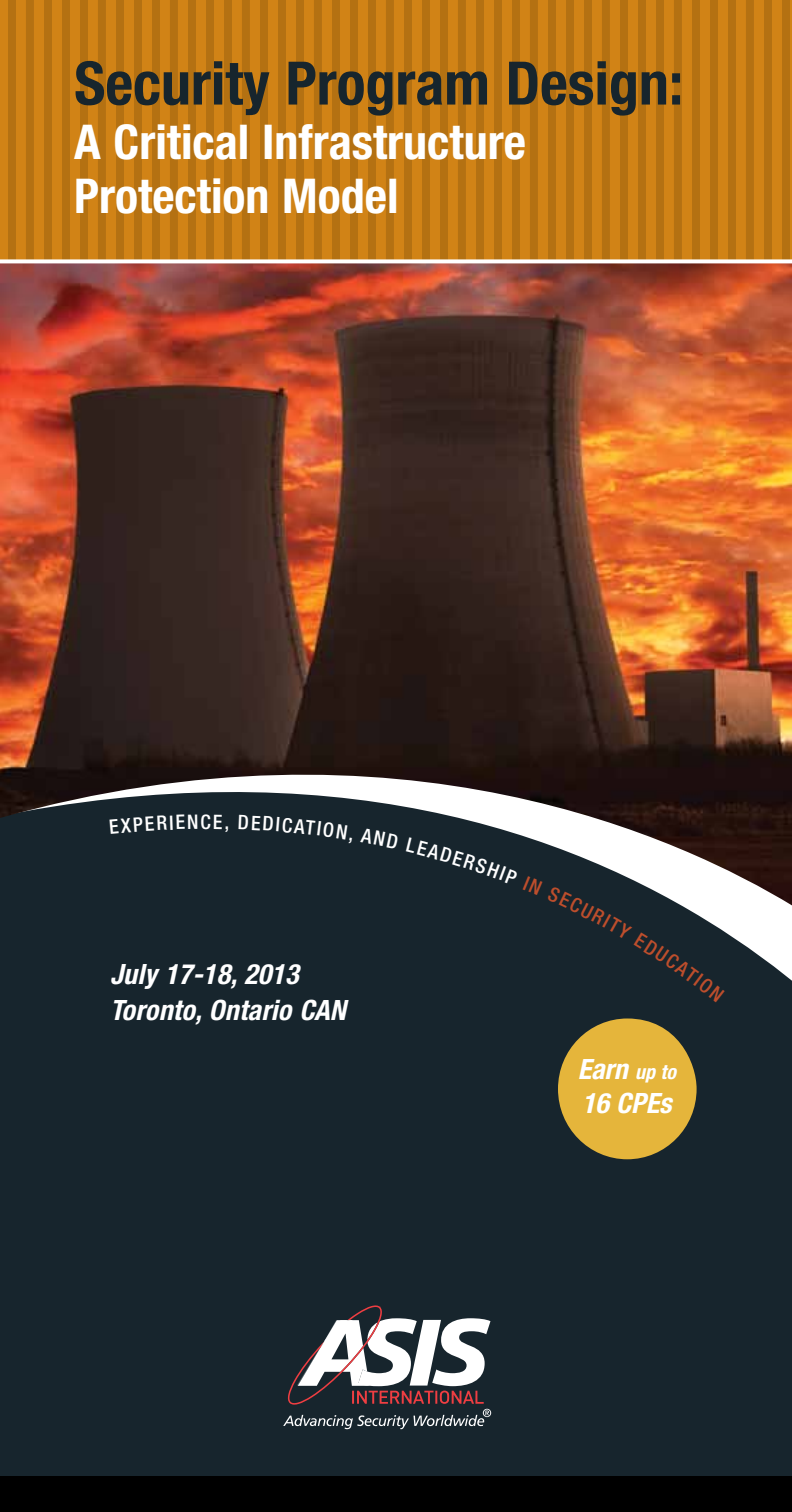
<style>
.page{position:relative;width:792px;height:1512px;background:#fff}
.page>*{position:absolute;margin:0;border:0;box-sizing:border-box;transform-origin:0 0}
.t1{font:700 condensed 60px "Helvetica Neue";color:#17252d}
.t2{font:700 condensed 48px/54px "Helvetica Neue";color:#fff}
.t3{font:italic 700 condensed 28px/36px "Helvetica Neue";letter-spacing:.01em;color:#fff}
.t4{font:500 condensed 20px "Helvetica Neue";color:#fff}
.s1{font-size:20px}
</style>
<div class="page">
<div style="left:0;top:0;width:792px;height:262px;background:#d18316"></div>
<hr style="left:0;top:0;width:1px;height:262px;background:#000">
<div style="left:8px;top:0;width:8px;height:262px;background:#b47112"></div>
<div style="left:26px;top:0;width:8px;height:262px;background:#b47112"></div>
<div style="left:44px;top:0;width:8px;height:262px;background:#b47112"></div>
<div style="left:62px;top:0;width:8px;height:262px;background:#b47112"></div>
<div style="left:80px;top:0;width:8px;height:262px;background:#b47112"></div>
<div style="left:98px;top:0;width:8px;height:262px;background:#b47112"></div>
<div style="left:116px;top:0;width:8px;height:262px;background:#b47112"></div>
<div style="left:134px;top:0;width:8px;height:262px;background:#b47112"></div>
<div style="left:152px;top:0;width:8px;height:262px;background:#b47112"></div>
<div style="left:170px;top:0;width:8px;height:262px;background:#b47112"></div>
<div style="left:188px;top:0;width:8px;height:262px;background:#b47112"></div>
<div style="left:206px;top:0;width:8px;height:262px;background:#b47112"></div>
<div style="left:224px;top:0;width:8px;height:262px;background:#b47112"></div>
<div style="left:242px;top:0;width:8px;height:262px;background:#b47112"></div>
<div style="left:260px;top:0;width:8px;height:262px;background:#b47112"></div>
<div style="left:278px;top:0;width:8px;height:262px;background:#b47112"></div>
<div style="left:296px;top:0;width:8px;height:262px;background:#b47112"></div>
<div style="left:314px;top:0;width:8px;height:262px;background:#b47112"></div>
<div style="left:332px;top:0;width:8px;height:262px;background:#b47112"></div>
<div style="left:350px;top:0;width:8px;height:262px;background:#b47112"></div>
<div style="left:368px;top:0;width:8px;height:262px;background:#b47112"></div>
<div style="left:386px;top:0;width:8px;height:262px;background:#b47112"></div>
<div style="left:404px;top:0;width:8px;height:262px;background:#b47112"></div>
<div style="left:422px;top:0;width:8px;height:262px;background:#b47112"></div>
<div style="left:440px;top:0;width:8px;height:262px;background:#b47112"></div>
<div style="left:458px;top:0;width:8px;height:262px;background:#b47112"></div>
<div style="left:476px;top:0;width:8px;height:262px;background:#b47112"></div>
<div style="left:494px;top:0;width:8px;height:262px;background:#b47112"></div>
<div style="left:512px;top:0;width:8px;height:262px;background:#b47112"></div>
<div style="left:530px;top:0;width:8px;height:262px;background:#b47112"></div>
<div style="left:548px;top:0;width:8px;height:262px;background:#b47112"></div>
<div style="left:566px;top:0;width:8px;height:262px;background:#b47112"></div>
<div style="left:584px;top:0;width:8px;height:262px;background:#b47112"></div>
<div style="left:602px;top:0;width:8px;height:262px;background:#b47112"></div>
<div style="left:620px;top:0;width:8px;height:262px;background:#b47112"></div>
<div style="left:638px;top:0;width:8px;height:262px;background:#b47112"></div>
<div style="left:656px;top:0;width:8px;height:262px;background:#b47112"></div>
<div style="left:674px;top:0;width:8px;height:262px;background:#b47112"></div>
<div style="left:692px;top:0;width:8px;height:262px;background:#b47112"></div>
<div style="left:710px;top:0;width:8px;height:262px;background:#b47112"></div>
<div style="left:728px;top:0;width:8px;height:262px;background:#b47112"></div>
<div style="left:746px;top:0;width:8px;height:262px;background:#b47112"></div>
<div style="left:764px;top:0;width:8px;height:262px;background:#b47112"></div>
<div style="left:782px;top:0;width:8px;height:262px;background:#b47112"></div>
<div style="left:0;top:690px;width:792px;height:822px;background:#17252d"></div>
<svg style="left:558px;top:905px;width:234px;height:229px"></svg>
<img style="left:0;top:263px;width:792px;height:642px">
<svg style="left:283px;top:1305px;width:208px;height:124px"></svg>
<div style="left:0;top:1476px;width:792px;height:36px;background:#000"></div>
<div style="left:558px;top:1018px;width:139px;height:141px;background:#e5b53b;border-radius:50%"></div>
<svg style="left:0;top:259px;width:792px;height:3px;background:#f6ecde"></svg>
<svg style="left:110px;top:815px;width:88px;height:19px"></svg>
<svg style="left:214px;top:815px;width:14px;height:17px"></svg>
<svg style="left:239px;top:815px;width:113px;height:29px"></svg>
<svg style="left:360px;top:828px;width:39px;height:21px"></svg>
<svg style="left:406px;top:838px;width:319px;height:164px"></svg>
<h1 class="t1" style="left:74px;top:47px;width:611px">Security Program Design:</h1>
<h2 class="t2" style="left:74px;top:114px;width:453px">A Critical Infrastructure<br>Protection Model</h2>
<p class="t4" style="left:201px;top:810px;width:12px">c</p>
<p class="t3" style="left:110px;top:955px;width:238px">July 17-18, 2013<br>Toronto, Ontario CAN</p>
<p class="t3" style="left:578px;top:1052px;width:100px;line-height:33.6px">Earn <span class="s1">up to<br></span>16 CPEs</p>
</div>
